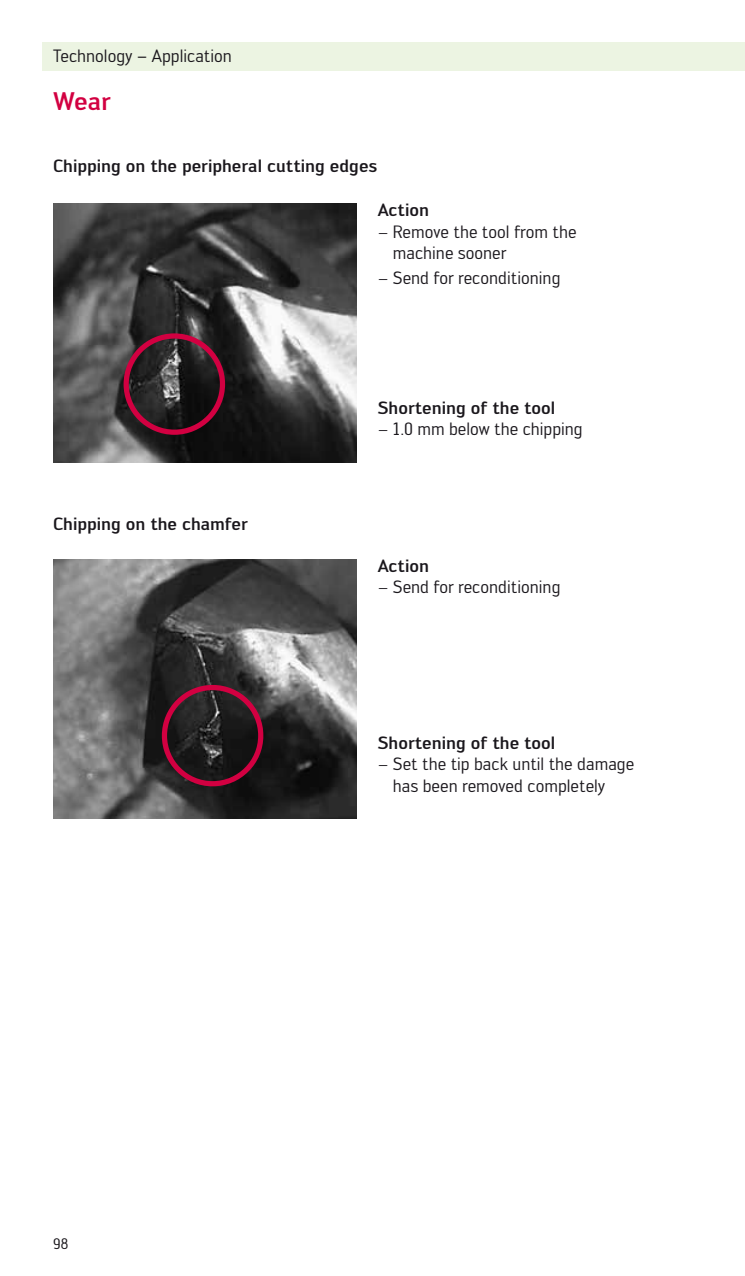
<style>
.page{position:relative;width:745px;height:1276px;background:#fff}
.page>*{position:absolute;margin:0;border:0;box-sizing:border-box;transform-origin:0 0}
.t1{font:500 25px "Walter PRO";color:#d20041}
.t2{font:17.5px/21.2px "Walter PRO";color:#1a171c}
.t3{font:500 17.5px "Walter PRO";color:#1a171c}
.t4{font:15px "Walter PRO";color:#1a171c}
.s1{font-weight:500}
</style>
<div class="page">
<div style="left:43px;top:43px;width:701px;height:28px;background:#ecf4e2"></div>
<img style="left:54px;top:204px;width:302px;height:259px">
<div style="left:123px;top:333px;width:102px;height:102px;border:5px solid #d20041;border-radius:50%"></div>
<img style="left:53px;top:559px;width:303px;height:259px">
<div style="left:162px;top:685px;width:101px;height:101px;border:5px solid #d20041;border-radius:50%"></div>
<p class="t2" style="left:53px;top:45px;width:180px">Technology – Application</p>
<p class="t1" style="left:53px;top:85px;width:59px">Wear</p>
<p class="t3" style="left:53px;top:155px;width:325px">Chipping on the peripheral cutting edges</p>
<p class="t3" style="left:377px;top:199px;width:53px">Action</p>
<p class="t2" style="left:377px;top:220px;width:200px">− Remove the tool from the</p>
<p class="t2" style="left:392px;top:242px;width:115px">machine sooner</p>
<p class="t2" style="left:377px;top:266px;width:184px">− Send for reconditioning</p>
<p class="t3" style="left:53px;top:512px;width:196px">Chipping on the chamfer</p>
<p class="t2" style="left:377px;top:397px;width:206px"><span class="s1">Shortening of the tool<br></span>− 1.0 mm below the chipping</p>
<p class="t2" style="left:377px;top:554px;width:184px"><span class="s1">Action<br></span>− Send for reconditioning</p>
<p class="t3" style="left:377px;top:732px;width:179px">Shortening of the tool</p>
<p class="t2" style="left:377px;top:753px;width:258px">− Set the tip back until the damage</p>
<p class="t2" style="left:392px;top:774px;width:214px">has been removed completely</p>
<p class="t4" style="left:53px;top:1234px;width:17px">98</p>
</div>
